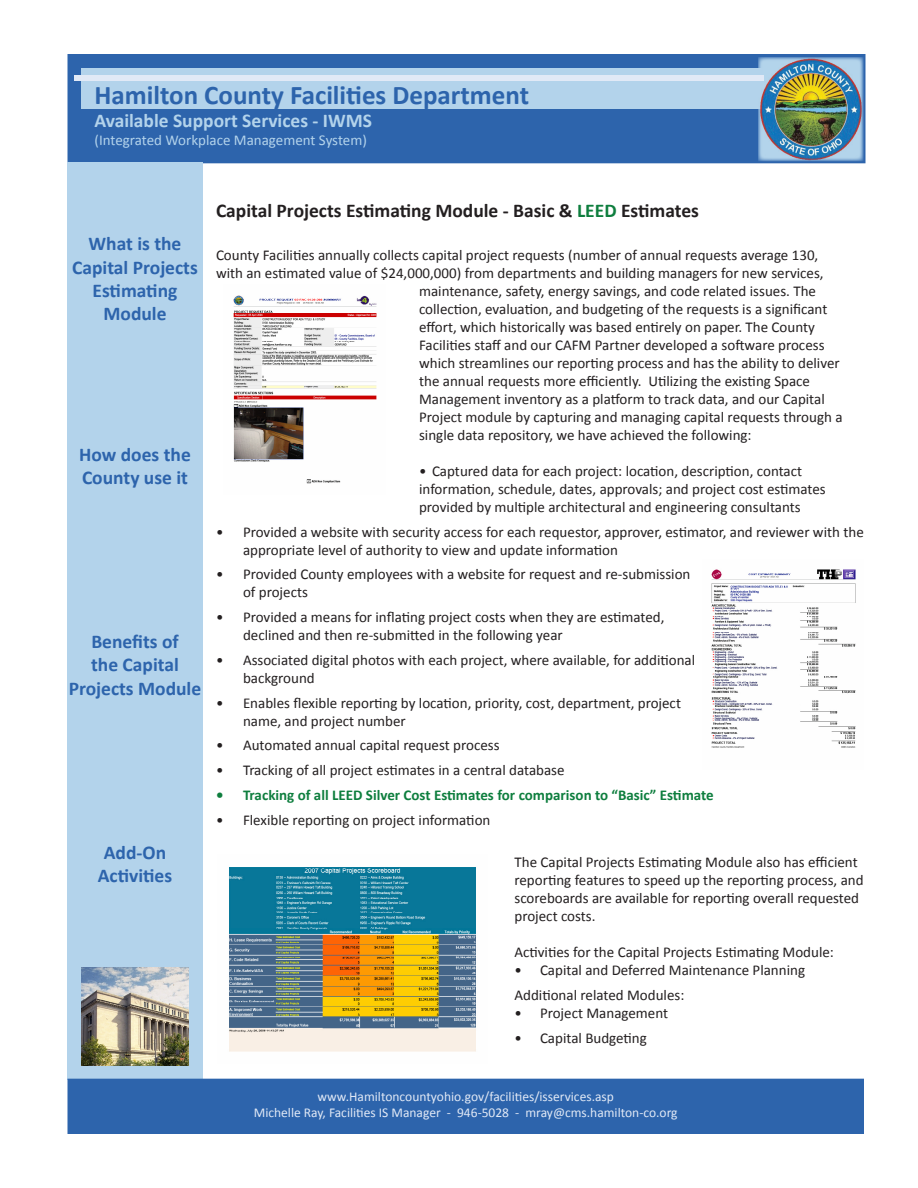
<style>
.page{position:relative;width:918px;height:1188px;background:#fff}
.page>*{position:absolute;margin:0;border:0;box-sizing:border-box;transform-origin:0 0}
.t1{font:700 27px "Calibri";color:#2d64ac}
.t2{font:700 19.5px/23.4px "Calibri";color:#2d64ac;text-align:center}
.t3{font:700 19.5px "Calibri";color:#231f20}
.t4{font:700 19.5px "Calibri";color:#b3d3eb}
.t5{font:15px/18px "Calibri";color:#231f20}
.t6{font:700 15px "Calibri";color:#0e7e3e}
.t7{font:15px "Calibri";color:#b3d3eb}
.t8{font:13.5px/16.2px "Calibri";color:#e1e9f6;text-align:center}
.s1{color:#0e7e3e}
</style>
<div class="page">
<div style="left:68px;top:54px;width:798px;height:109px;background:#2d64ac"></div>
<div style="left:81px;top:68px;width:717px;height:41px;background:#b3d3eb"></div>
<div style="left:67px;top:163px;width:136px;height:917px;background:#b3d3eb"></div>
<img style="left:758px;top:57px;width:105px;height:104px">
<div style="left:74px;top:75px;width:690px;height:6px;background:#e1e9f6"></div>
<div style="left:68px;top:1079px;width:796px;height:55px;background:#2d64ac"></div>
<img style="left:81px;top:968px;width:108px;height:97px">
<img style="left:233px;top:295px;width:144px;height:189px">
<img style="left:711px;top:569px;width:145px;height:179px">
<img style="left:229px;top:867px;width:247px;height:185px">
<h1 class="t1" style="left:94px;top:78px;width:436px">Hamilton County Facilities Department</h1>
<h2 class="t4" style="left:94px;top:109px;width:279px">Available Support Services - IWMS</h2>
<p class="t7" style="left:94px;top:131px;width:274px">(Integrated Workplace Management System)</p>
<p class="t2" style="left:72px;top:231px;width:127px">What is the<br>Capital Projects<br>Estimating</p>
<p class="t2" style="left:103px;top:301px;width:65px">Module</p>
<p class="t2" style="left:79px;top:442px;width:113px;text-align:left">How does the<br>County use it</p>
<p class="t2" style="left:91px;top:629px;width:89px">Benefits of</p>
<p class="t2" style="left:69px;top:652px;width:134px">the Capital<br>Projects Module</p>
<p class="t2" style="left:98px;top:839px;width:76px">Add-On<br>Activities</p>
<p class="t3" style="left:216px;top:199px;width:484px">Capital Projects Estimating Module - Basic &amp; <span class="s1">LEED</span> Estimates</p>
<p class="t5" style="left:216px;top:245px;width:604px">County Facilities annually collects capital project requests (number of annual requests average 130,</p>
<p class="t5" style="left:216px;top:263px;width:609px">with an estimated value of $24,000,000) from departments and building managers for new services,</p>
<p class="t5" style="left:419px;top:281px;width:398px">maintenance, safety, energy savings, and code related issues. The</p>
<p class="t5" style="left:419px;top:299px;width:410px">collection, evaluation, and budgeting of the requests is a significant</p>
<p class="t5" style="left:419px;top:317px;width:397px">effort, which historically was based entirely on paper. The County</p>
<p class="t5" style="left:419px;top:335px;width:407px">Facilities staff and our CAFM Partner developed a software process</p>
<p class="t5" style="left:419px;top:353px;width:422px">which streamlines our reporting process and has the ability to deliver</p>
<p class="t5" style="left:419px;top:371px;width:392px">the annual requests more efficiently. Utilizing the existing Space</p>
<p class="t5" style="left:419px;top:389px;width:407px">Management inventory as a platform to track data, and our Capital</p>
<p class="t5" style="left:419px;top:407px;width:425px">Project module by capturing and managing capital requests through a</p>
<p class="t5" style="left:419px;top:425px;width:334px">single data repository, we have achieved the following:</p>
<p class="t5" style="left:419px;top:461px;width:408px">• Captured data for each project: location, description, contact information, schedule, dates, approvals; and project cost estimates provided by multiple architectural and engineering consultants</p>
<p class="t5" style="left:243px;top:522px;width:622px;text-indent:-27px">• Provided a website with security access for each requestor, approver, estimator, and reviewer with the appropriate level of authority to view and update information</p>
<p class="t5" style="left:243px;top:565px;width:449px;text-indent:-27px">• Provided County employees with a website for request and re-submission of projects</p>
<p class="t5" style="left:243px;top:607px;width:423px;text-indent:-27px">• Provided a means for inflating project costs when they are estimated, declined and then re-submitted in the following year</p>
<p class="t5" style="left:243px;top:650px;width:454px;text-indent:-27px">• Associated digital photos with each project, where available, for additional background</p>
<p class="t5" style="left:243px;top:693px;width:440px;text-indent:-27px">• Enables flexible reporting by location, priority, cost, department, project name, and project number</p>
<p class="t5" style="left:216px;top:736px;width:285px">• Automated annual capital request process</p>
<p class="t5" style="left:216px;top:760px;width:350px">• Tracking of all project estimates in a central database</p>
<p class="t6" style="left:216px;top:786px;width:499px">• Tracking of all LEED Silver Cost Estimates for comparison to “Basic” Estimate</p>
<p class="t5" style="left:216px;top:810px;width:276px">• Flexible reporting on project information</p>
<p class="t5" style="left:514px;top:853px;width:351px">The Capital Projects Estimating Module also has efficient reporting features to speed up the reporting process, and scoreboards are available for reporting overall requested project costs.</p>
<p class="t5" style="left:514px;top:943px;width:321px">Activities for the Capital Projects Estimating Module:</p>
<p class="t5" style="left:514px;top:961px;width:292px">• Capital and Deferred Maintenance Planning</p>
<p class="t5" style="left:514px;top:985px;width:171px">Additional related Modules:</p>
<p class="t5" style="left:514px;top:1003px;width:155px">• Project Management</p>
<p class="t5" style="left:514px;top:1028px;width:134px">• Capital Budgeting</p>
<p class="t8" style="left:254px;top:1088px;width:425px">www.Hamiltoncountyohio.gov/facilities/isservices.asp<br>Michelle Ray, Facilities IS Manager - 946-5028 - mray@cms.hamilton-co.org</p>
</div>
